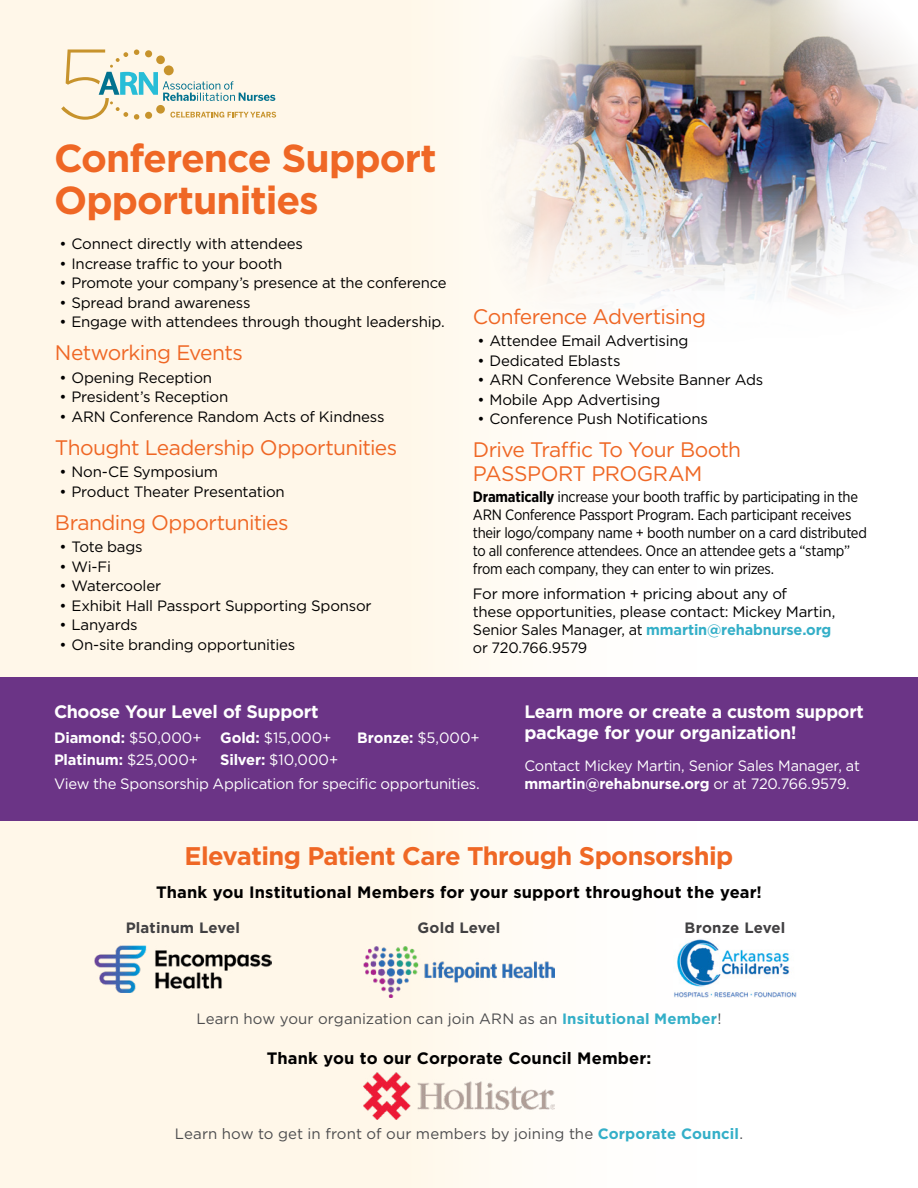
<style>
.page{position:relative;width:918px;height:1188px;background:#fff}
.page>*{position:absolute;margin:0;border:0;box-sizing:border-box;transform-origin:0 0}
.t1{font:700 39px/42px "Gotham";letter-spacing:-.025em;color:#ef6725}
.t2{font:700 25.5px "Gotham";letter-spacing:-.025em;color:#ef6725}
.t3{font:21px/24px "Gotham";letter-spacing:-.03em;color:#ef6725}
.t4{font:700 18px/21px "Gotham";letter-spacing:-.025em;color:#fff}
.t5{font:700 16.5px "Gotham";letter-spacing:.01em;color:#000}
.t6{font:15px/18px "Gotham";letter-spacing:-.015em;color:#000}
.t7{font:15px/18px "Gotham Narrow";letter-spacing:-.02em;color:#000}
.t8{font:15px/18px "Gotham";letter-spacing:-.015em;color:#fff}
.t9{font:15px "Gotham";letter-spacing:.005em;color:#4d4d4f}
.t10{font:700 15px/22.5px "Gotham";letter-spacing:-.005em;color:#fff}
.t11{font:700 15px "Gotham";letter-spacing:.01em;color:#414042}
.t12{font:15px/22.5px "Gotham";letter-spacing:.005em;color:#fff}
.s1{font-weight:700}
.s2{font-weight:700;color:#34afc8}
.s3{font-weight:400}
</style>
<div class="page">
<div style="left:0;top:0;width:733px;height:1188px;background:linear-gradient(to right,#fff5e3,#fffefc)"></div>
<div style="left:0;top:677px;width:918px;height:144px;background:#6b3486"></div>
<img style="left:440px;top:0;width:478px;height:361px">
<img style="left:95px;top:945px;width:176px;height:48px">
<img style="left:364px;top:947px;width:190px;height:50px">
<img style="left:673px;top:938px;width:124px;height:60px">
<img style="left:364px;top:1072px;width:190px;height:47px">
<svg style="left:61px;top:49px;width:215px;height:71px;background:#e6e6d5"></svg>
<h1 class="t1" style="left:54px;top:137px;width:384px">Conference Support<br>Opportunities</h1>
<p class="t6" style="left:59px;top:235px;width:245px">• Connect directly with attendees</p>
<p class="t6" style="left:59px;top:254px;width:224px">• Increase traffic to your booth</p>
<p class="t6" style="left:59px;top:274px;width:389px">• Promote your company’s presence at the conference</p>
<p class="t6" style="left:59px;top:293px;width:193px">• Spread brand awareness</p>
<p class="t6" style="left:59px;top:313px;width:387px">• Engage with attendees through thought leadership.</p>
<h3 class="t3" style="left:55px;top:340px;width:189px">Networking Events</h3>
<p class="t6" style="left:59px;top:368px;width:154px">• Opening Reception</p>
<p class="t6" style="left:59px;top:388px;width:170px">• President’s Reception</p>
<p class="t6" style="left:59px;top:407px;width:327px">• ARN Conference Random Acts of Kindness</p>
<h3 class="t3" style="left:55px;top:435px;width:344px">Thought Leadership Opportunities</h3>
<p class="t6" style="left:59px;top:463px;width:160px">• Non-CE Symposium</p>
<p class="t6" style="left:59px;top:482px;width:227px">• Product Theater Presentation</p>
<h3 class="t3" style="left:55px;top:510px;width:235px">Branding Opportunities</h3>
<p class="t6" style="left:59px;top:538px;width:85px">• Tote bags</p>
<p class="t6" style="left:59px;top:557px;width:53px">• Wi-Fi</p>
<p class="t6" style="left:59px;top:577px;width:103px">• Watercooler</p>
<p class="t6" style="left:59px;top:596px;width:314px">• Exhibit Hall Passport Supporting Sponsor</p>
<p class="t6" style="left:59px;top:616px;width:80px">• Lanyards</p>
<p class="t6" style="left:59px;top:635px;width:237px">• On-site branding opportunities</p>
<h3 class="t3" style="left:473px;top:304px;width:235px">Conference Advertising</h3>
<p class="t6" style="left:477px;top:332px;width:213px">• Attendee Email Advertising</p>
<p class="t6" style="left:477px;top:351px;width:145px">• Dedicated Eblasts</p>
<p class="t6" style="left:477px;top:371px;width:288px">• ARN Conference Website Banner Ads</p>
<p class="t6" style="left:477px;top:390px;width:184px">• Mobile App Advertising</p>
<p class="t6" style="left:477px;top:410px;width:232px">• Conference Push Notifications</p>
<h3 class="t3" style="left:473px;top:437px;width:270px">Drive Traffic To Your Booth<br>PASSPORT PROGRAM</h3>
<p class="t7" style="left:473px;top:488px;width:396px"><span class="s1">Dramatically</span> increase your booth traffic by participating in the ARN Conference Passport Program. Each participant receives their logo/company name + booth number on a card distributed to all conference attendees. Once an attendee gets a “stamp” from each company, they can enter to win prizes.</p>
<p class="t6" style="left:473px;top:584px;width:364px">For more information + pricing about any of<br>these opportunities, please contact: Mickey Martin, Senior Sales Manager, at <span class="s2">mmartin@rehabnurse.org </span>or 720.766.9579</p>
<p class="t4" style="left:54px;top:701px;width:266px">Choose Your Level of Support</p>
<p class="t10" style="left:54px;top:726px;width:149px">Diamond: <span class="s3">$50,000+<br></span>Platinum: <span class="s3">$25,000+</span></p>
<p class="t12" style="left:220px;top:726px;width:120px"><span class="s1">Gold:</span> $15,000+<br><span class="s1">Silver:</span> $10,000+</p>
<p class="t10" style="left:357px;top:726px;width:124px">Bronze: <span class="s3">$5,000+</span></p>
<p class="t8" style="left:54px;top:774px;width:427px">View the Sponsorship Application for specific opportunities.</p>
<p class="t4" style="left:524px;top:701px;width:341px">Learn more or create a custom support package for your organization!</p>
<p class="t8" style="left:524px;top:756px;width:337px">Contact Mickey Martin, Senior Sales Manager, at <span class="s1">mmartin@rehabnurse.org</span> or at 720.766.9579.</p>
<h2 class="t2" style="left:185px;top:839px;width:550px">Elevating Patient Care Through Sponsorship</h2>
<p class="t5" style="left:156px;top:881px;width:607px">Thank you Institutional Members for your support throughout the year!</p>
<p class="t11" style="left:126px;top:917px;width:116px">Platinum Level</p>
<p class="t11" style="left:418px;top:917px;width:84px">Gold Level</p>
<p class="t11" style="left:685px;top:917px;width:102px">Bronze Level</p>
<p class="t9" style="left:197px;top:1009px;width:526px">Learn how your organization can join ARN as an <span class="s2">Insitutional Member</span>!</p>
<p class="t5" style="left:267px;top:1048px;width:386px">Thank you to our Corporate Council Member:</p>
<p class="t9" style="left:175px;top:1124px;width:570px">Learn how to get in front of our members by joining the <span class="s2">Corporate Council</span>.</p>
</div>
